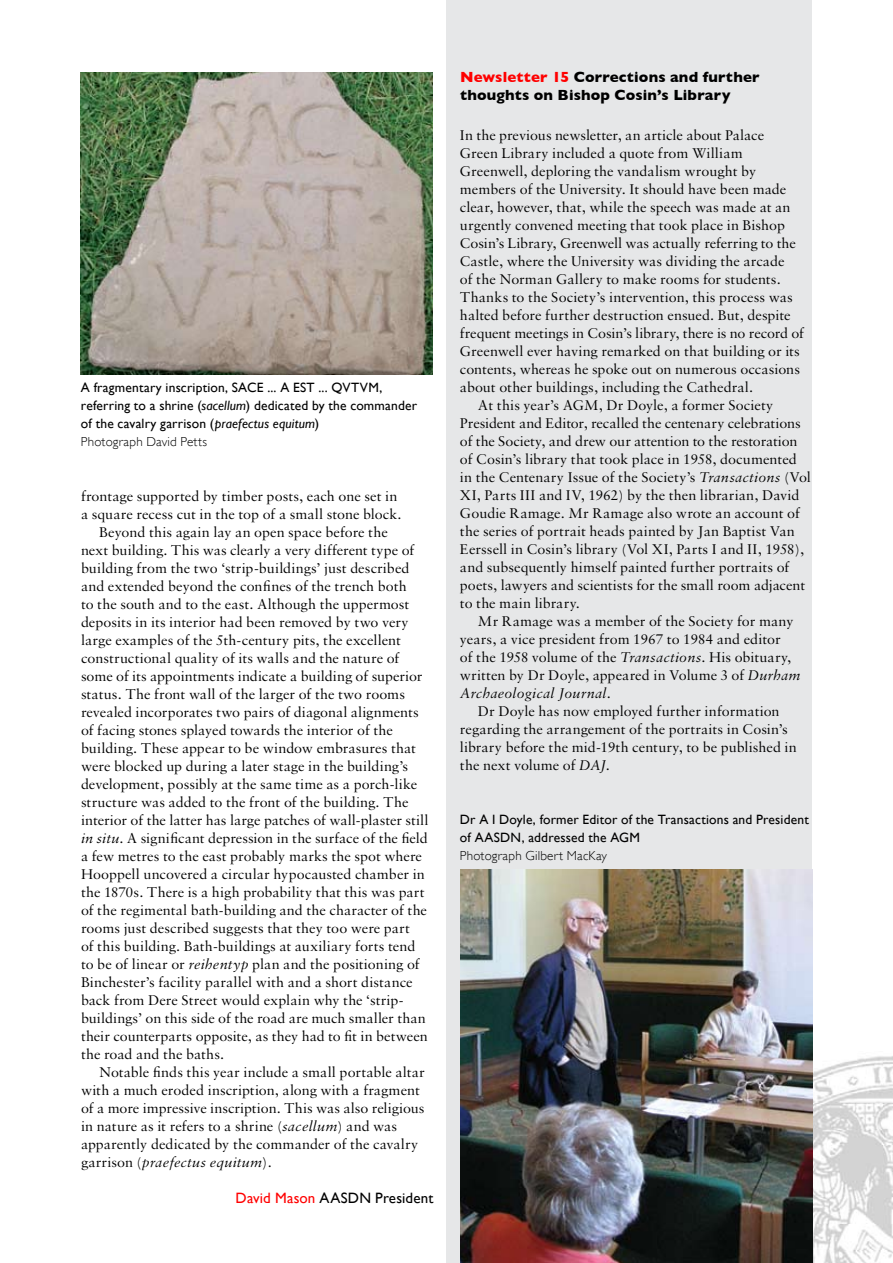
<style>
.page{position:relative;width:893px;height:1263px;background:#fff}
.page>*{position:absolute;margin:0;border:0;box-sizing:border-box;transform-origin:0 0}
.t1{font:15px "Sabon";color:#000}
.t2{font:700 15px/18px "Gill Sans";letter-spacing:.01em;color:#000}
.t3{font:italic 15px "Sabon";letter-spacing:.015em;color:#000}
.t4{font:15px "Gill Sans";letter-spacing:.01em;color:#000}
.t5{font:13.5px/18px "Gill Sans";letter-spacing:.01em;color:#000}
.t6{font:300 13.05px "Gill Sans";letter-spacing:.015em;color:#000}
.s1{font-style:italic}
.s2{font-style:normal}
.s3{color:#f00}
</style>
<div class="page">
<img style="left:812px;top:1051px;width:81px;height:212px">
<div style="left:447px;top:0;width:365px;height:1263px;background:#e6e7e8"></div>
<img style="left:81px;top:72px;width:352px;height:302px">
<img style="left:460px;top:870px;width:352px;height:393px">
<p class="t5" style="left:81px;top:379px;width:338px">A fragmentary inscription, SACE ... A EST ... QVTVM , referring to a shrine (<span class="s1">sacellum</span>) dedicated by the commander of the cavalry garrison (<span class="s1">praefectus equitum</span>)</p>
<p class="t6" style="left:81px;top:435px;width:128px">Photograph David Petts</p>
<p class="t1" style="left:81px;top:487px;width:318px">frontage supported by timber posts, each one set in</p>
<p class="t1" style="left:81px;top:505px;width:322px">a square recess cut in the top of a small stone block.</p>
<p class="t1" style="left:99px;top:523px;width:290px">Beyond this again lay an open space before the</p>
<p class="t1" style="left:81px;top:541px;width:335px">next building. This was clearly a very different type of</p>
<p class="t1" style="left:81px;top:559px;width:330px">building from the two ‘strip-buildings’ just described</p>
<p class="t1" style="left:81px;top:577px;width:327px">and extended beyond the confines of the trench both</p>
<p class="t1" style="left:81px;top:595px;width:330px">to the south and to the east. Although the uppermost</p>
<p class="t1" style="left:81px;top:613px;width:329px">deposits in its interior had been removed by two very</p>
<p class="t1" style="left:81px;top:631px;width:321px">large examples of the 5th-century pits, the excellent</p>
<p class="t1" style="left:81px;top:649px;width:320px">constructional quality of its walls and the nature of</p>
<p class="t1" style="left:81px;top:667px;width:343px">some of its appointments indicate a building of superior</p>
<p class="t1" style="left:81px;top:685px;width:326px">status. The front wall of the larger of the two rooms</p>
<p class="t1" style="left:81px;top:703px;width:339px">revealed incorporates two pairs of diagonal alignments</p>
<p class="t1" style="left:81px;top:721px;width:313px">of facing stones splayed towards the interior of the</p>
<p class="t1" style="left:81px;top:739px;width:337px">building. These appear to be window embrasures that</p>
<p class="t1" style="left:81px;top:757px;width:329px">were blocked up during a later stage in the building’s</p>
<p class="t1" style="left:81px;top:775px;width:338px">development, possibly at the same time as a porch-like</p>
<p class="t1" style="left:81px;top:793px;width:329px">structure was added to the front of the building. The</p>
<p class="t1" style="left:81px;top:811px;width:349px">interior of the latter has large patches of wall-plaster still</p>
<p class="t1" style="left:81px;top:829px;width:348px"><span class="s1">in situ</span>. A significant depression in the surface of the field</p>
<p class="t1" style="left:81px;top:847px;width:343px">a few metres to the east probably marks the spot where</p>
<p class="t1" style="left:81px;top:865px;width:345px">Hooppell uncovered a circular hypocausted chamber in</p>
<p class="t1" style="left:81px;top:883px;width:345px">the 1870s. There is a high probability that this was part</p>
<p class="t1" style="left:81px;top:901px;width:348px">of the regimental bath-building and the character of the</p>
<p class="t1" style="left:81px;top:919px;width:331px">rooms just described suggests that they too were part</p>
<p class="t1" style="left:81px;top:937px;width:336px">of this building. Bath-buildings at auxiliary forts tend</p>
<p class="t1" style="left:81px;top:955px;width:340px">to be of linear or <span class="s1">reihentyp</span> plan and the positioning of</p>
<p class="t1" style="left:81px;top:973px;width:333px">Binchester’s facility parallel with and a short distance</p>
<p class="t1" style="left:81px;top:991px;width:324px">back from Dere Street would explain why the ‘strip-</p>
<p class="t1" style="left:81px;top:1009px;width:346px">buildings’ on this side of the road are much smaller than</p>
<p class="t1" style="left:81px;top:1027px;width:348px">their counterparts opposite, as they had to fit in between</p>
<p class="t1" style="left:81px;top:1045px;width:145px">the road and the baths.</p>
<p class="t1" style="left:99px;top:1063px;width:327px">Notable finds this year include a small portable altar</p>
<p class="t1" style="left:81px;top:1081px;width:340px">with a much eroded inscription, along with a fragment</p>
<p class="t1" style="left:81px;top:1099px;width:345px">of a more impressive inscription. This was also religious</p>
<p class="t1" style="left:81px;top:1117px;width:318px">in nature as it refers to a shrine (<span class="s1">sacellum</span>) and was</p>
<p class="t1" style="left:81px;top:1135px;width:339px">apparently dedicated by the commander of the cavalry</p>
<p class="t3" style="left:81px;top:1153px;width:192px"><span class="s2">garrison (</span>praefectus equitum<span class="s2">).</span></p>
<p class="t4" style="left:236px;top:1189px;width:199px"><span class="s3">David M ason</span> AASDN President</p>
<p class="t2" style="left:460px;top:68px;width:301px"><span class="s3">Newsletter 15</span> Corrections and further thoughts on Bishop Cosin’s Library</p>
<p class="t1" style="left:460px;top:126px;width:306px">In the previous newsletter, an article about Palace</p>
<p class="t1" style="left:460px;top:144px;width:284px">Green Library included a quote from William</p>
<p class="t1" style="left:460px;top:162px;width:298px">Greenwell, deploring the vandalism wrought by</p>
<p class="t1" style="left:460px;top:180px;width:328px">members of the University. It should have been made</p>
<p class="t1" style="left:460px;top:198px;width:332px">clear, however, that, while the speech was made at an</p>
<p class="t1" style="left:460px;top:216px;width:326px">urgently convened meeting that took place in Bishop</p>
<p class="t1" style="left:460px;top:234px;width:337px">Cosin’s Library, Greenwell was actually referring to the</p>
<p class="t1" style="left:460px;top:252px;width:326px">Castle, where the University was dividing the arcade</p>
<p class="t1" style="left:460px;top:270px;width:322px">of the Norman Gallery to make rooms for students.</p>
<p class="t1" style="left:460px;top:288px;width:334px">Thanks to the Society’s intervention, this process was</p>
<p class="t1" style="left:460px;top:306px;width:332px">halted before further destruction ensued. But, despite</p>
<p class="t1" style="left:460px;top:324px;width:345px">frequent meetings in Cosin’s library, there is no record of</p>
<p class="t1" style="left:460px;top:342px;width:341px">Greenwell ever having remarked on that building or its</p>
<p class="t1" style="left:460px;top:360px;width:341px">contents, whereas he spoke out on numerous occasions</p>
<p class="t1" style="left:460px;top:378px;width:295px">about other buildings, including the Cathedral.</p>
<p class="t1" style="left:478px;top:396px;width:297px">At this year’s AGM, Dr Doyle, a former Society</p>
<p class="t1" style="left:460px;top:414px;width:342px">President and Editor, recalled the centenary celebrations</p>
<p class="t1" style="left:460px;top:432px;width:339px">of the Society, and drew our attention to the restoration</p>
<p class="t1" style="left:460px;top:450px;width:338px">of Cosin’s library that took place in 1958, documented</p>
<p class="t1" style="left:460px;top:468px;width:352px">in the Centenary Issue of the Society’s <span class="s1">Transactions</span> (Vol</p>
<p class="t1" style="left:460px;top:486px;width:341px">XI, Parts III and IV, 1962) by the then librarian, David</p>
<p class="t1" style="left:460px;top:504px;width:341px">Goudie Ramage. Mr Ramage also wrote an account of</p>
<p class="t1" style="left:460px;top:522px;width:336px">the series of portrait heads painted by Jan Baptist Van</p>
<p class="t1" style="left:460px;top:540px;width:346px">Eerssell in Cosin’s library (Vol XI, Parts I and II, 1958),</p>
<p class="t1" style="left:460px;top:558px;width:331px">and subsequently himself painted further portraits of</p>
<p class="t1" style="left:460px;top:576px;width:347px">poets, lawyers and scientists for the small room adjacent</p>
<p class="t1" style="left:460px;top:594px;width:122px">to the main library.</p>
<p class="t1" style="left:478px;top:612px;width:317px">Mr Ramage was a member of the Society for many</p>
<p class="t1" style="left:460px;top:630px;width:322px">years, a vice president from 1967 to 1984 and editor</p>
<p class="t1" style="left:460px;top:648px;width:333px">of the 1958 volume of the <span class="s1">Transactions</span>. His obituary,</p>
<p class="t1" style="left:460px;top:666px;width:342px">written by Dr Doyle, appeared in Volume 3 of <span class="s1">Durham</span></p>
<p class="t3" style="left:460px;top:685px;width:152px">Archaeological Journal<span class="s2">.</span></p>
<p class="t1" style="left:478px;top:702px;width:303px">Dr Doyle has now employed further information</p>
<p class="t1" style="left:460px;top:720px;width:329px">regarding the arrangement of the portraits in Cosin’s</p>
<p class="t1" style="left:460px;top:738px;width:338px">library before the mid-19th century, to be published in</p>
<p class="t1" style="left:460px;top:756px;width:152px">the next volume of <span class="s1">DAJ</span>.</p>
<p class="t5" style="left:460px;top:811px;width:350px">Dr A I Doyle, former Editor of the Transactions and President of AASDN , addressed the AGM</p>
<p class="t6" style="left:460px;top:849px;width:149px">Photograph Gilbert MacKay</p>
</div>
